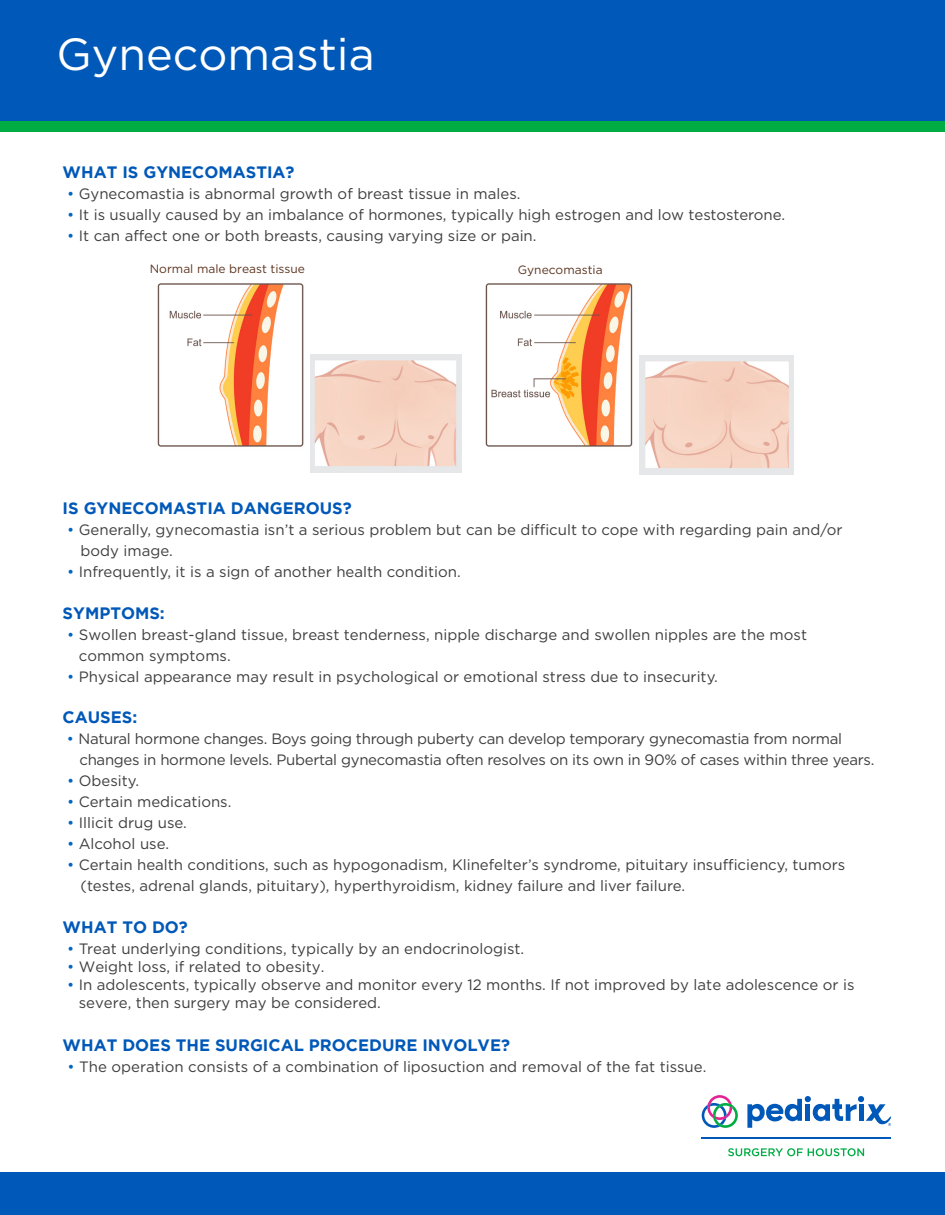
<style>
.page{position:relative;width:945px;height:1215px;background:#fff}
.page>*{position:absolute;margin:0;border:0;box-sizing:border-box;transform-origin:0 0}
.t1{font:45px "Gotham";color:#fff}
.t2{font:700 16.5px "Gotham";color:#0058b8}
.t3{font:15px/21px "Gotham";color:#3e3e3f}
.t4{font:15px "Gotham";letter-spacing:-.02em;color:#3e3e3f}
.t5{font:12px "Gotham";color:#5d341f}
.s1{color:#0066bf}
</style>
<div class="page">
<div style="left:0;top:0;width:945px;height:128px;background:#0058b8"></div>
<div style="left:0;top:1173px;width:945px;height:42px;background:#0058b8"></div>
<div style="left:0;top:121px;width:945px;height:11px;background:#00ad44"></div>
<svg style="left:728px;top:1148px;width:136px;height:8px"></svg>
<svg style="left:702px;top:1095px;width:36px;height:33px"></svg>
<svg style="left:747px;top:1096px;width:144px;height:32px"></svg>
<hr style="left:702px;top:1138px;width:189px;height:1px;background:#0058b8">
<img style="left:157px;top:283px;width:159px;height:164px">
<img style="left:485px;top:283px;width:160px;height:172px">
<img style="left:310px;top:355px;width:152px;height:117px">
<img style="left:640px;top:356px;width:154px;height:119px">
<p class="t1" style="left:56px;top:29px;width:320px">Gynecomastia</p>
<p class="t2" style="left:63px;top:163px;width:233px">WHAT IS GYNECOMASTIA?</p>
<p class="t3" style="left:67px;top:183px;width:455px"><span class="s1">•</span> Gynecomastia is abnormal growth of breast tissue in males.</p>
<p class="t3" style="left:67px;top:204px;width:720px"><span class="s1">•</span> It is usually caused by an imbalance of hormones, typically high estrogen and low testosterone.</p>
<p class="t3" style="left:67px;top:225px;width:471px"><span class="s1">•</span> It can affect one or both breasts, causing varying size or pain.</p>
<p class="t5" style="left:150px;top:262px;width:157px">Normal male breast tissue</p>
<p class="t5" style="left:518px;top:263px;width:86px">Gynecomastia</p>
<p class="t2" style="left:63px;top:499px;width:291px">IS GYNECOMASTIA DANGEROUS?</p>
<p class="t3" style="left:67px;top:519px;width:777px"><span class="s1">•</span> Generally, gynecomastia isn’t a serious problem but can be difficult to cope with regarding pain and/or</p>
<p class="t3" style="left:81px;top:540px;width:94px">body image.</p>
<p class="t3" style="left:67px;top:561px;width:395px"><span class="s1">•</span> Infrequently, it is a sign of another health condition.</p>
<p class="t2" style="left:63px;top:604px;width:104px">SYMPTOMS:</p>
<p class="t3" style="left:79px;top:624px;width:730px;text-indent:-12px"><span class="s1">•</span> Swollen breast-gland tissue, breast tenderness, nipple discharge and swollen nipples are the most common symptoms.</p>
<p class="t3" style="left:67px;top:666px;width:652px"><span class="s1">•</span> Physical appearance may result in psychological or emotional stress due to insecurity.</p>
<p class="t2" style="left:63px;top:707px;width:76px">CAUSES:</p>
<p class="t4" style="left:67px;top:730px;width:777px"><span class="s1">•</span> Natural hormone changes. Boys going through puberty can develop temporary gynecomastia from normal</p>
<p class="t4" style="left:79px;top:751px;width:796px">changes in hormone levels. Pubertal gynecomastia often resolves on its own in 90% of cases within three years.</p>
<p class="t3" style="left:67px;top:770px;width:73px"><span class="s1">•</span> Obesity.</p>
<p class="t3" style="left:67px;top:791px;width:166px"><span class="s1">•</span> Certain medications.</p>
<p class="t3" style="left:67px;top:812px;width:121px"><span class="s1">•</span> Illicit drug use.</p>
<p class="t3" style="left:67px;top:833px;width:103px"><span class="s1">•</span> Alcohol use.</p>
<p class="t3" style="left:67px;top:854px;width:780px"><span class="s1">•</span> Certain health conditions, such as hypogonadism, Klinefelter’s syndrome, pituitary insufficiency, tumors</p>
<p class="t3" style="left:81px;top:875px;width:606px">(testes, adrenal glands, pituitary), hyperthyroidism, kidney failure and liver failure.</p>
<p class="t2" style="left:63px;top:917px;width:127px">WHAT TO DO?</p>
<p class="t3" style="left:67px;top:938px;width:459px"><span class="s1">•</span> Treat underlying conditions, typically by an endocrinologist.</p>
<p class="t3" style="left:67px;top:956px;width:259px"><span class="s1">•</span> Weight loss, if related to obesity.</p>
<p class="t3" style="left:79px;top:975px;width:777px;line-height:18px;text-indent:-12px"><span class="s1">•</span> In adolescents, typically observe and monitor every 12 months. If not improved by late adolescence or is severe, then surgery may be considered.</p>
<p class="t2" style="left:63px;top:1036px;width:449px">WHAT DOES THE SURGICAL PROCEDURE INVOLVE?</p>
<p class="t3" style="left:68px;top:1056px;width:640px"><span class="s1">•</span> The operation consists of a combination of liposuction and removal of the fat tissue.</p>
</div>
